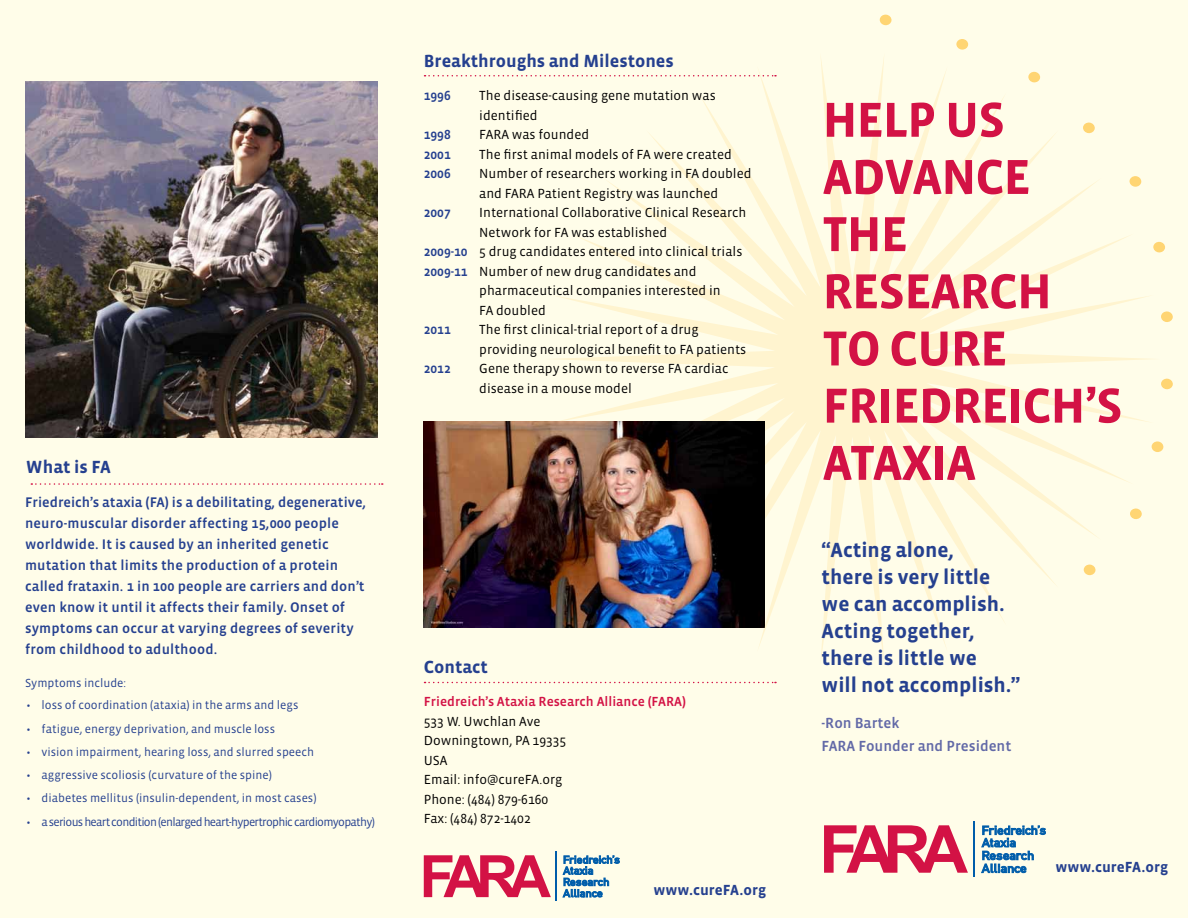
<style>
.page{position:relative;width:1188px;height:918px;background:#fffde9}
.page>*{position:absolute;margin:0;border:0;box-sizing:border-box;transform-origin:0 0}
.t1{font:700 50.25px/57.2px "Vista Sans";letter-spacing:-.02em;color:#d31245}
.t2{font:700 21px/27px "Vista Sans";color:#25408f}
.t3{font:700 18px "Vista Sans";color:#25408f}
.t4{font:15px/22.5px "Vista Sans Med";color:#6269a7}
.t5{font:700 15px "Vista Sans";color:#25408f}
.t6{font:14.25px/21px "Vista Sans Med";letter-spacing:.01em;color:#25408f}
.t7{font:13.5px/19.5px "Vista Sans";color:#000}
.t8{font:13.5px "Vista Sans Med";color:#d31245}
.t9{font:13.5px "Vista Sans Med";color:#25408f}
.t10{font:12px "Vista Sans";color:#25408f}
.t11{font:12px "Vista Sans";letter-spacing:-.06em;color:#25408f}
.s1{font-family:"Vista Sans Med";color:#25408f}
</style>
<div class="page">
<svg style="left:982px;top:826px;width:64px;height:47px"></svg>
<hr style="left:973px;top:821px;width:1px;height:56px;background:#005daa">
<svg style="left:824px;top:825px;width:144px;height:48px"></svg>
<svg style="left:544px;top:59px;width:617px;height:600px"></svg>
<div style="left:880px;top:14px;width:12px;height:11px;background:#ffd573;border-radius:50%"></div>
<div style="left:956px;top:39px;width:12px;height:11px;background:#ffd573;border-radius:50%"></div>
<div style="left:1028px;top:72px;width:12px;height:11px;background:#ffd573;border-radius:50%"></div>
<div style="left:1083px;top:122px;width:12px;height:11px;background:#ffd573;border-radius:50%"></div>
<div style="left:1129px;top:176px;width:13px;height:11px;background:#ffd573;border-radius:50%"></div>
<div style="left:1153px;top:242px;width:12px;height:11px;background:#ffd573;border-radius:50%"></div>
<div style="left:1161px;top:311px;width:12px;height:11px;background:#ffd573;border-radius:50%"></div>
<div style="left:1161px;top:378px;width:12px;height:11px;background:#ffd573;border-radius:50%"></div>
<div style="left:1151px;top:441px;width:13px;height:11px;background:#ffd573;border-radius:50%"></div>
<div style="left:1130px;top:508px;width:12px;height:11px;background:#ffd573;border-radius:50%"></div>
<div style="left:1084px;top:564px;width:12px;height:11px;background:#ffd573;border-radius:50%"></div>
<img style="left:25px;top:81px;width:352px;height:357px">
<svg style="left:425px;top:75px;width:351px;height:1px"></svg>
<svg style="left:563px;top:856px;width:57px;height:41px"></svg>
<hr style="left:555px;top:852px;width:2px;height:49px;background:#005daa">
<svg style="left:424px;top:855px;width:127px;height:42px"></svg>
<svg style="left:31px;top:483px;width:352px;height:2px"></svg>
<svg style="left:425px;top:682px;width:351px;height:1px"></svg>
<img style="left:424px;top:422px;width:341px;height:206px">
<h3 class="t3" style="left:26px;top:458px;width:87px">What is FA</h3>
<p class="t6" style="left:25px;top:492px;width:343px">Friedreich’s ataxia (FA) is a debilitating, degenerative, neuro-muscular disorder affecting 15,000 people worldwide. It is caused by an inherited genetic mutation that limits the production of a protein called frataxin. 1 in 100 people are carriers and don’t even know it until it affects their family. Onset of symptoms can occur at varying degrees of severity from childhood to adulthood.</p>
<p class="t10" style="left:25px;top:677px;width:103px">Symptoms include:</p>
<p class="t10" style="left:27px;top:699px;width:273px">• loss of coordination (ataxia) in the arms and legs</p>
<p class="t10" style="left:27px;top:722px;width:250px">• fatigue, energy deprivation, and muscle loss</p>
<p class="t10" style="left:27px;top:746px;width:289px">• vision impairment, hearing loss, and slurred speech</p>
<p class="t10" style="left:27px;top:769px;width:247px">• aggressive scoliosis (curvature of the spine)</p>
<p class="t10" style="left:27px;top:792px;width:291px">• diabetes mellitus (insulin-dependent, in most cases)</p>
<p class="t11" style="left:27px;top:815px;width:350px">• a serious heart condition (enlarged heart-hypertrophic cardiomyopathy)</p>
<h3 class="t3" style="left:424px;top:52px;width:252px">Breakthroughs and Milestones</h3>
<p class="t9" style="left:424px;top:89px;width:28px">1996</p>
<p class="t7" style="left:479px;top:86px;width:238px">The disease-causing gene mutation was identified</p>
<p class="t9" style="left:424px;top:128px;width:28px">1998</p>
<p class="t7" style="left:479px;top:125px;width:111px">FARA was founded</p>
<p class="t9" style="left:424px;top:147px;width:28px">2001</p>
<p class="t7" style="left:479px;top:145px;width:254px">The first animal models of FA were created</p>
<p class="t9" style="left:424px;top:167px;width:28px">2006</p>
<p class="t7" style="left:479px;top:164px;width:274px">Number of researchers working in FA doubled and FARA Patient Registry was launched</p>
<p class="t9" style="left:424px;top:206px;width:28px">2007</p>
<p class="t7" style="left:479px;top:203px;width:269px">International Collaborative Clinical Research</p>
<p class="t7" style="left:479px;top:223px;width:189px">Network for FA was established</p>
<p class="t7" style="left:424px;top:242px;width:320px"><span class="s1">2009-10</span> 5 drug candidates entered into clinical trials</p>
<p class="t7" style="left:424px;top:262px;width:274px"><span class="s1">2009-11</span> Number of new drug candidates and</p>
<p class="t7" style="left:479px;top:281px;width:243px">pharmaceutical companies interested in</p>
<p class="t7" style="left:479px;top:301px;width:68px">FA doubled</p>
<p class="t9" style="left:424px;top:323px;width:28px">2011</p>
<p class="t7" style="left:479px;top:320px;width:269px">The first clinical-trial report of a drug providing neurological benefit to FA patients</p>
<p class="t9" style="left:424px;top:362px;width:28px">2012</p>
<p class="t7" style="left:479px;top:359px;width:251px">Gene therapy shown to reverse FA cardiac disease in a mouse model</p>
<h3 class="t3" style="left:424px;top:658px;width:66px">Contact</h3>
<p class="t8" style="left:424px;top:695px;width:264px">Friedreich’s Ataxia Research Alliance (FARA)</p>
<p class="t7" style="left:424px;top:712px;width:144px">533 W. Uwchlan Ave<br>Downingtown, PA 19335<br>USA<br>Email: info@cureFA.org<br>Phone: (484) 879-6160<br>Fax: (484) 872-1402</p>
<p class="t5" style="left:653px;top:882px;width:114px">www.cureFA.org</p>
<h1 class="t1" style="left:823px;top:92px;width:302px">help us<br>Advance the<br>Research<br>to cure<br>Friedreich’s<br>Ataxia</h1>
<h2 class="t2" style="left:822px;top:537px;width:200px">“Acting alone,<br>there is very little we can accomplish.<br>Acting together, there is little we<br>will not accomplish.”</h2>
<p class="t4" style="left:822px;top:712px;width:191px">-Ron Bartek<br>FARA Founder and President</p>
<p class="t5" style="left:1055px;top:859px;width:114px">www.cureFA.org</p>
</div>
